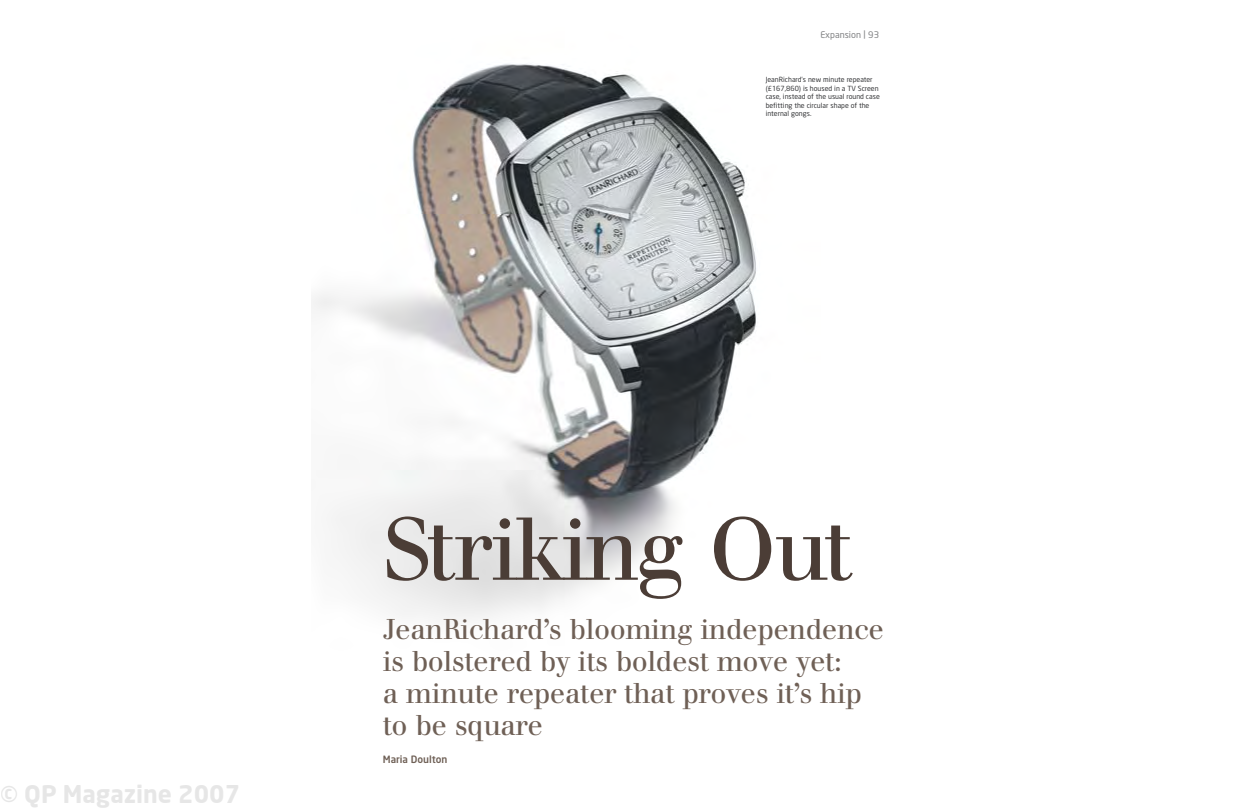
<style>
.page{position:relative;width:1248px;height:808px;background:#fff}
.page>*{position:absolute;margin:0;border:0;box-sizing:border-box;transform-origin:0 0}
.t1{font:87px "Walbaum";letter-spacing:-.05em;color:#4b3d36}
.t2{font:28px/32px "Walbaum";letter-spacing:-.015em;color:#6f6056}
.t3{font:700 24px "Neo Sans";color:rgb(0 0 0/.1)}
.t4{font:500 10px "Neo Sans";color:#6f6056}
.t5{font:9px "Neo Sans";color:#818284}
.t6{font:7px/8.4px "Neo Sans";color:#363739}
</style>
<div class="page">
<img style="left:312px;top:64px;width:444px;height:555px">
<p class="t5" style="left:820px;top:31px;width:60px">Expansion | 93</p>
<p class="t6" style="left:765px;top:76px;width:116px">JeanRichard’s new minute repeater (£167,860) is housed in a TV Screen case, instead of the usual round case befitting the circular shape of the internal gongs.</p>
<h3 class="t3" style="left:0;top:778px;width:242px">© QP Magazine 2007</h3>
<h1 class="t1" style="left:383px;top:517px;width:471px">Striking Out</h1>
<h2 class="t2" style="left:383px;top:616px;width:502px">JeanRichard’s blooming independence is bolstered by its boldest move yet:<br>a minute repeater that proves it’s hip to be square</h2>
<h3 class="t4" style="left:383px;top:755px;width:66px">Maria Doulton</h3>
</div>
